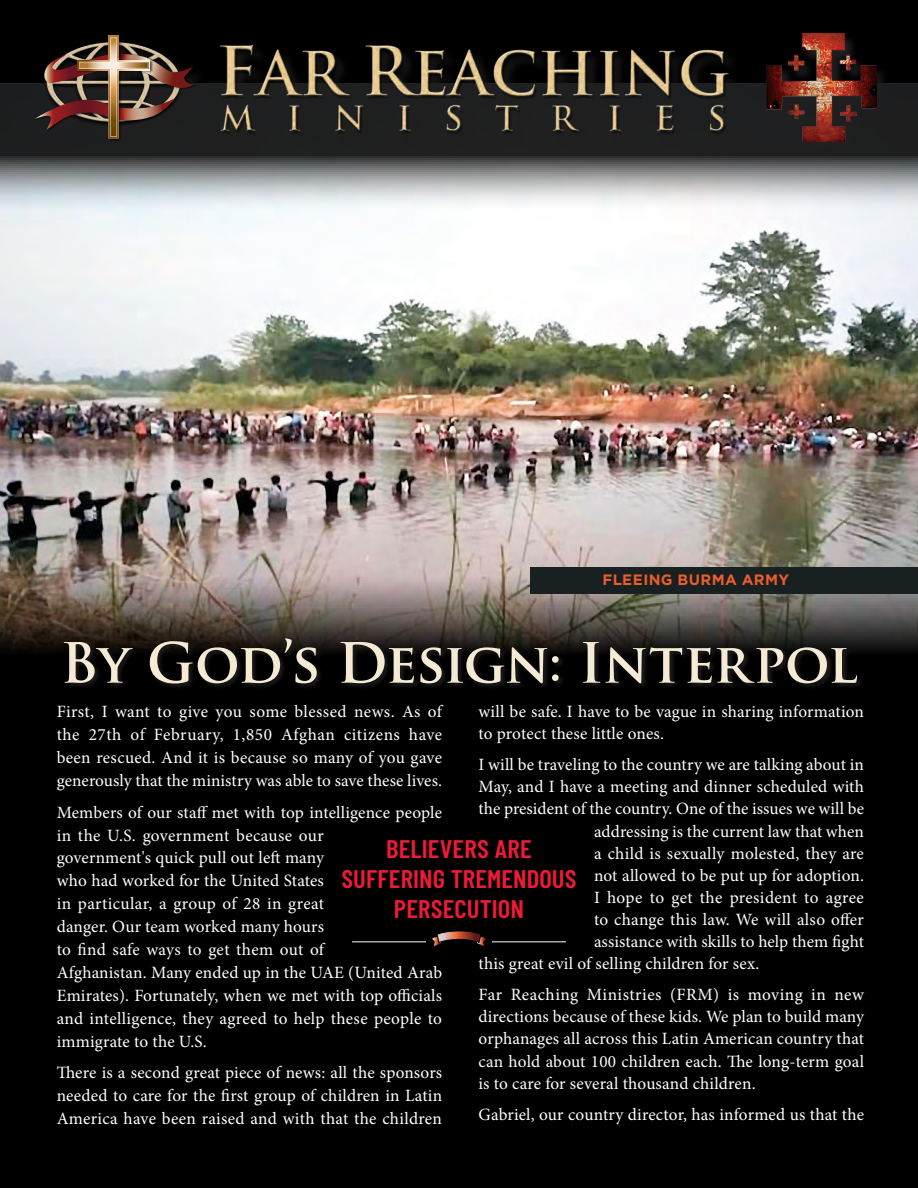
<style>
.page{position:relative;width:918px;height:1188px;background:#000}
.page>*{position:absolute;margin:0;border:0;box-sizing:border-box;transform-origin:0 0}
.t1{font:700 54px "Trajan Pro";letter-spacing:-.015em;color:#f5ebd4}
.t2{font:600 25.5px/30px "Barlow Condensed";letter-spacing:.005em;color:#ed1a38;text-align:center;scale:1.05 1}
.t3{font:17.25px/23px "Minion Pro";letter-spacing:.01em;color:#fff;text-align:justify}
.t4{font:700 15px "Gotham";letter-spacing:.025em;color:#ea5d2d}
</style>
<div class="page">
<img style="left:0;top:84px;width:918px;height:568px">
<div style="left:63px;top:637px;width:801px;height:53px;background:#231f20;opacity:.85"></div>
<div style="left:530px;top:567px;width:388px;height:27px;background:#182022"></div>
<div style="left:765px;top:33px;width:125px;height:123px;background:#231f20;opacity:.75"></div>
<img style="left:766px;top:34px;width:111px;height:107px">
<div style="left:36px;top:35px;width:173px;height:119px;background:#231f20"></div>
<img style="left:34px;top:52px;width:165px;height:80px">
<img style="left:75px;top:35px;width:79px;height:106px">
<svg style="left:35px;top:36px;width:160px;height:102px"></svg>
<div style="left:221px;top:45px;width:521px;height:102px;background:#231f20"></div>
<img style="left:221px;top:45px;width:509px;height:89px">
<hr style="left:352px;top:941px;width:74px;height:1px;background:#fff">
<hr style="left:492px;top:941px;width:74px;height:1px;background:#fff">
<svg style="left:432px;top:931px;width:54px;height:15px"></svg>
<p class="t4" style="left:603px;top:571px;width:188px">FLEEING BURMA ARMY</p>
<h1 class="t1" style="left:60px;top:629px;width:799px">By God’s Design: Interpol</h1>
<p class="t3" style="left:57px;top:700px;width:387px">First, I want to give you some blessed news. As of the 27th of February, 1,850 Afghan citizens have been rescued. And it is because so many of you gave generously that the ministry was able to save these lives.</p>
<p class="t3" style="left:57px;top:801px;width:387px;text-align:left">Members of our staff met with top intelligence people in the U.S. government because our<br>government's quick pull out left many<br>who had worked for the United States<br>in particular, a group of 28 in great<br>danger. Our team worked many hours<br>to find safe ways to get them out of<br>Afghanistan. Many ended up in the UAE (United Arab Emirates). Fortunately, when we met with top officials and intelligence, they agreed to help these people to immigrate to the U.S.</p>
<p class="t3" style="left:57px;top:1061px;width:387px">There is a second great piece of news: all the sponsors needed to care for the first group of children in Latin America have been raised and with that the children</p>
<p class="t3" style="left:479px;top:701px;width:387px;line-height:22.2px">will be safe. I have to be vague in sharing information to protect these little ones.</p>
<p class="t3" style="left:479px;top:753px;width:387px">I will be traveling to the country we are talking about in</p>
<p class="t3" style="left:479px;top:775px;width:387px">May, and I have a meeting and dinner scheduled with</p>
<p class="t3" style="left:479px;top:798px;width:387px">the president of the country. One of the issues we will be</p>
<p class="t3" style="left:594px;top:820px;width:272px">addressing is the current law that when</p>
<p class="t3" style="left:594px;top:842px;width:271px">a child is sexually molested, they are</p>
<p class="t3" style="left:594px;top:864px;width:272px">not allowed to be put up for adoption.</p>
<p class="t3" style="left:594px;top:886px;width:271px">I hope to get the president to agree</p>
<p class="t3" style="left:594px;top:908px;width:272px">to change this law. We will also offer</p>
<p class="t3" style="left:594px;top:930px;width:272px">assistance with skills to help them fight</p>
<p class="t3" style="left:479px;top:952px;width:282px">this great evil of selling children for sex.</p>
<p class="t3" style="left:479px;top:984px;width:387px;line-height:22.2px">Far Reaching Ministries (FRM) is moving in new directions because of these kids. We plan to build many orphanages all across this Latin American country that can hold about 100 children each. The long-term goal is to care for several thousand children.</p>
<p class="t3" style="left:479px;top:1103px;width:387px">Gabriel, our country director, has informed us that the</p>
<h2 class="t2" style="left:341px;top:833px;width:226px">BELIEVERS ARE<br>SUFFERING TREMENDOUS<br>PERSECUTION</h2>
</div>
